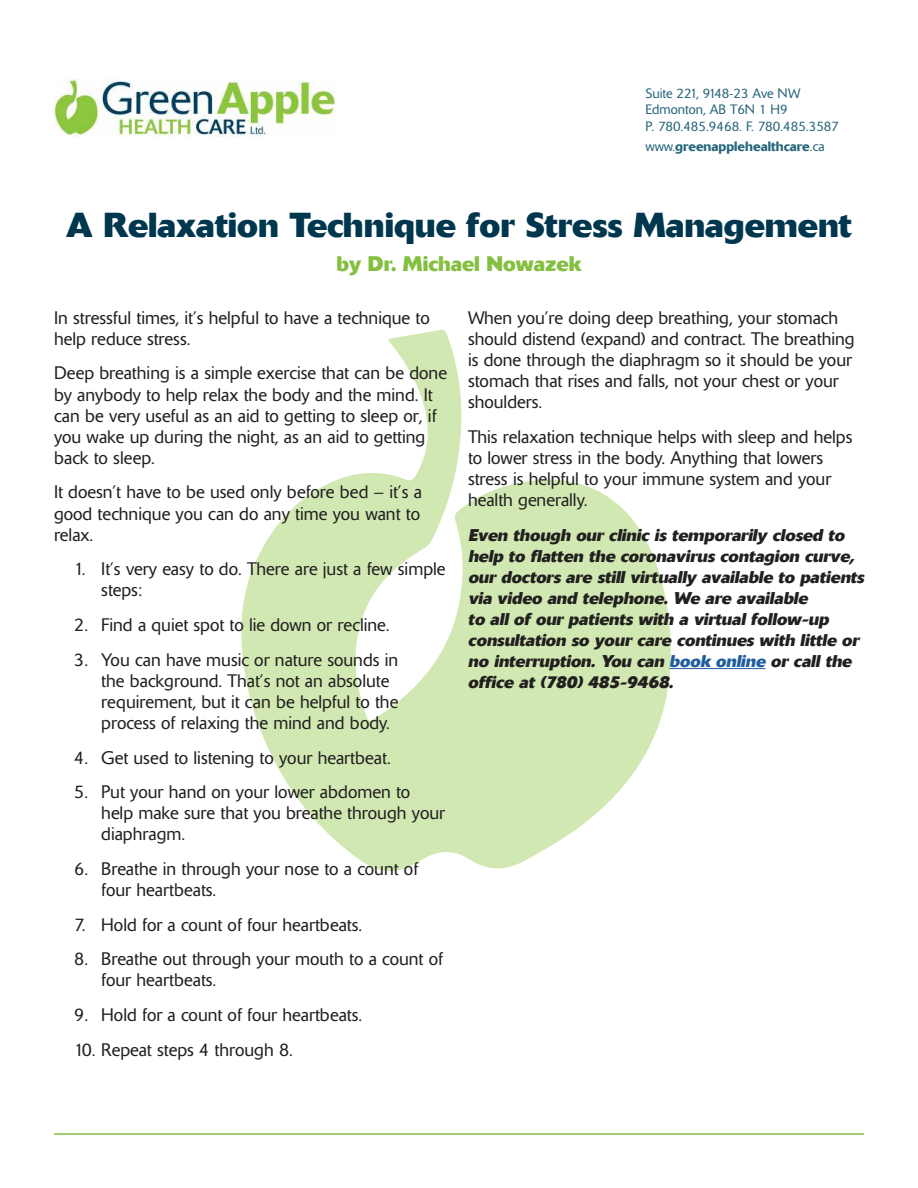
<style>
.page{position:relative;width:918px;height:1188px;background:#fff}
.page>*{position:absolute;margin:0;border:0;box-sizing:border-box;transform-origin:0 0}
.t1{font:700 34.5px "Delta";color:#00374e}
.t2{font:700 21px "Delta";color:#84bf41}
.t3{font:300 18px/21.1px "Delta";color:#221f1f}
.t4{font:italic 700 16.95px/21.1px "Delta";color:#221f1f}
.t5{font:300 13.5px/16.6px "Delta";color:#27657a}
.t6{font:500 13.5px "Delta";color:#27657a}
.s1{font-weight:300}
.s2{color:#205d9e}
</style>
<div class="page">
<img style="left:54px;top:79px;width:281px;height:58px">
<svg style="left:241px;top:329px;width:430px;height:542px;fill:#d1e8b2"></svg>
<hr style="left:54px;top:1133px;width:810px;height:2px;background:#84bf41">
<hr style="left:669px;top:668px;width:96px;height:1px;background:#205d9e">
<p class="t5" style="left:645px;top:86px;width:195px">Suite 221, 9148-23 Ave NW<br>Edmonton, AB T6N 1 H9<br>P. 780.485.9468. F. 780.485.3587</p>
<p class="t6" style="left:645px;top:141px;width:181px"><span class="s1">www.</span>greenapplehealthcare<span class="s1">.ca</span></p>
<h1 class="t1" style="left:66px;top:212px;width:787px">A Relaxation Technique for Stress Management</h1>
<p class="t2" style="left:336px;top:256px;width:247px">by Dr. Michael Nowazek</p>
<p class="t3" style="left:54px;top:309px;width:377px">In stressful times, it’s helpful to have a technique to help reduce stress.</p>
<p class="t3" style="left:54px;top:364px;width:395px">Deep breathing is a simple exercise that can be done by anybody to help relax the body and the mind. It can be very useful as an aid to getting to sleep or, if you wake up during the night, as an aid to getting back to sleep.</p>
<p class="t3" style="left:54px;top:483px;width:369px;text-align:justify">It doesn’t have to be used only before bed – it’s a good technique you can do any time you want to relax.</p>
<p class="t3" style="left:101px;top:560px;width:346px;text-indent:-27px">1. It’s very easy to do. There are just a few simple steps:</p>
<p class="t3" style="left:74px;top:616px;width:317px">2. Find a quiet spot to lie down or recline.</p>
<p class="t3" style="left:101px;top:650px;width:299px;text-indent:-27px">3. You can have music or nature sounds in the background. That’s not an absolute requirement, but it can be helpful to the process of relaxing the mind and body.</p>
<p class="t3" style="left:74px;top:748px;width:318px">4. Get used to listening to your heartbeat.</p>
<p class="t3" style="left:101px;top:783px;width:345px;text-indent:-27px">5. Put your hand on your lower abdomen to help make sure that you breathe through your diaphragm.</p>
<p class="t3" style="left:101px;top:860px;width:318px;text-indent:-27px">6. Breathe in through your nose to a count of four heartbeats.</p>
<p class="t3" style="left:74px;top:915px;width:290px">7. Hold for a count of four heartbeats.</p>
<p class="t3" style="left:101px;top:950px;width:343px;text-indent:-27px">8. Breathe out through your mouth to a count of four heartbeats.</p>
<p class="t3" style="left:74px;top:1006px;width:290px">9. Hold for a count of four heartbeats.</p>
<p class="t3" style="left:74px;top:1040px;width:220px">10. Repeat steps 4 through 8.</p>
<p class="t3" style="left:468px;top:309px;width:388px">When you’re doing deep breathing, your stomach should distend (expand) and contract. The breathing is done through the diaphragm so it should be your stomach that rises and falls, not your chest or your shoulders.</p>
<p class="t3" style="left:468px;top:428px;width:386px">This relaxation technique helps with sleep and helps to lower stress in the body. Anything that lowers stress is helpful to your immune system and your health generally.</p>
<p class="t4" style="left:468px;top:526px;width:400px">Even though our clinic is temporarily closed to help to flatten the coronavirus contagion curve, our doctors are still virtually available to patients via video and telephone. We are available<br>to all of our patients with a virtual follow-up consultation so your care continues with little or no interruption. You can <span class="s2">book online</span> or call the office at (780) 485-9468.</p>
</div>
